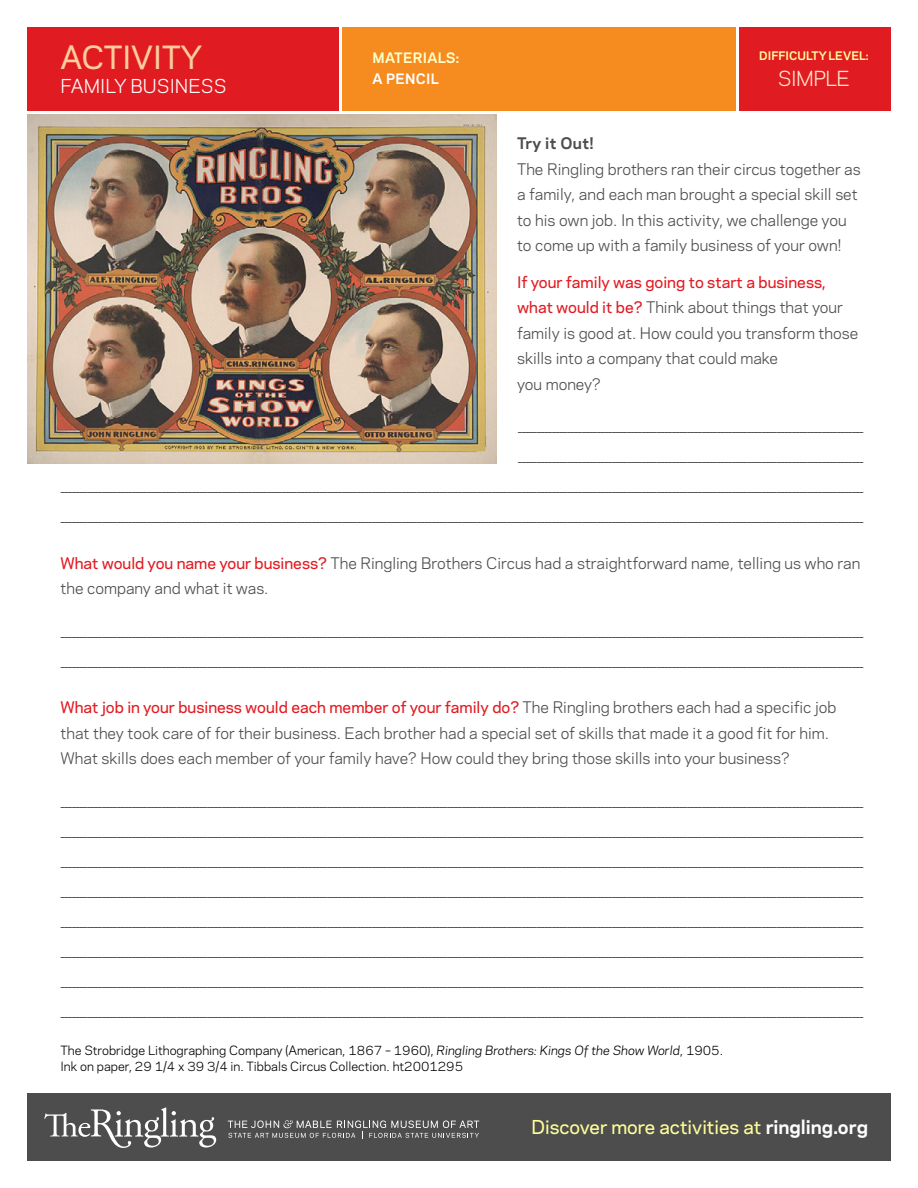
<style>
.page{position:relative;width:918px;height:1188px;background:#fff}
.page>*{position:absolute;margin:0;border:0;box-sizing:border-box;transform-origin:0 0}
.Header__p2{font:500 30px "Galaxie Polaris";color:#fdcd9d}
.t1{font:19.5px "Galaxie Polaris";letter-spacing:-.03em;color:#fee4c9}
.Discover_more{font:500 18px "Galaxie Polaris";color:#ff9}
.Header__p2-2{font:18px "Galaxie Polaris";color:#fff}
.intro_text__p2{font:15px/30px "Galaxie Polaris";color:#4d4d4d}
.Intro_header__p2{font:700 15px "Galaxie Polaris";letter-spacing:.02em;color:#4d4d4d}
.t2{font:700 13.5px/21px "Galaxie Polaris";letter-spacing:.02em;color:#ffc}
.t3{font:12px/16.5px "Galaxie Polaris";color:#000}
.level{font:700 11.1px "Galaxie Polaris";color:#ff9}
.s1{color:#fff}
.s2{font-weight:500;color:#e11b22}
.s3{font-style:italic}
.s4{font-weight:700;color:#fff}
</style>
<div class="page">
<div style="left:27px;top:1094px;width:864px;height:67px;background:#4d4d4d"></div>
<div style="left:27px;top:27px;width:311px;height:83px;background:#e11b22"></div>
<div style="left:740px;top:27px;width:151px;height:83px;background:#e11b22"></div>
<div style="left:342px;top:27px;width:393px;height:83px;background:#f68b1f"></div>
<img style="left:27px;top:114px;width:470px;height:349px">
<svg style="left:44px;top:1107px;width:172px;height:40px"></svg>
<svg style="left:228px;top:1120px;width:251px;height:19px"></svg>
<p class="Header__p2" style="left:60px;top:35px;width:144px">ACTIVITY</p>
<p class="Header__p2-2" style="left:60px;top:72px;width:167px">FAMILY BUSINESS</p>
<p class="t2" style="left:373px;top:47px;width:88px">MATERIALS:<br><span class="s1">A PENCIL</span></p>
<p class="level" style="left:759px;top:48px;width:111px">DIFFICULTY LEVEL:</p>
<p class="t1" style="left:778px;top:64px;width:73px">SIMPLE</p>
<p class="Intro_header__p2" style="left:517px;top:132px;width:78px">Try it Out!</p>
<p class="intro_text__p2" style="left:517px;top:155px;width:345px;line-height:25.5px">The Ringling brothers ran their circus together as a family, and each man brought a special skill set to his own job. In this activity, we challenge you to come up with a family business of your own!</p>
<p class="intro_text__p2" style="left:517px;top:268px;width:343px;line-height:25.5px"><span class="s2">If your family was going to start a business, what would it be?</span> Think about things that your family is good at. How could you transform those skills into a company that could make<br>you money?</p>
<p class="intro_text__p2" style="left:60px;top:409px;width:805px;text-align:right">____________________________________________________________________________________________<br>____________________________________________________________________________________________ ______________________________________________________________________________________________________________________________________________________________________________________________________________________ ______________________________________________________________________________________________________________________________________________________________________________________________________________________</p>
<p class="intro_text__p2" style="left:60px;top:549px;width:801px;line-height:25.5px"><span class="s2">What would you name your business?</span> The Ringling Brothers Circus had a straightforward name, telling us who ran the company and what it was.</p>
<p class="intro_text__p2" style="left:60px;top:613px;width:805px">______________________________________________________________________________________________________________________________________________________________________________________________________________________ ______________________________________________________________________________________________________________________________________________________________________________________________________________________</p>
<p class="intro_text__p2" style="left:60px;top:694px;width:778px;line-height:25.5px"><span class="s2">What job in your business would each member of your family do?</span> The Ringling brothers each had a specific job that they took care of for their business. Each brother had a special set of skills that made it a good fit for him.<br>What skills does each member of your family have? How could they bring those skills into your business?</p>
<p class="intro_text__p2" style="left:60px;top:784px;width:805px;text-align:justify">______________________________________________________________________________________________________________________________________________________________________________________________________________________ ______________________________________________________________________________________________________________________________________________________________________________________________________________________ ______________________________________________________________________________________________________________________________________________________________________________________________________________________ ______________________________________________________________________________________________________________________________________________________________________________________________________________________ ______________________________________________________________________________________________________________________________________________________________________________________________________________________ ______________________________________________________________________________________________________________________________________________________________________________________________________________________ ______________________________________________________________________________________________________________________________________________________________________________________________________________________ ______________________________________________________________________________________________________________________________________________________________________________________________________________________</p>
<p class="t3" style="left:60px;top:1041px;width:664px">The Strobridge Lithographing Company (American, 1867 – 1960), <span class="s3">Ringling Brothers: Kings Of the Show World</span>, 1905.<br>Ink on paper, 29 1/4 x 39 3/4 in. Tibbals Circus Collection. ht2001295</p>
<p class="Discover_more" style="left:531px;top:1114px;width:338px">Discover more activities at <span class="s4">ringling.org</span></p>
</div>
